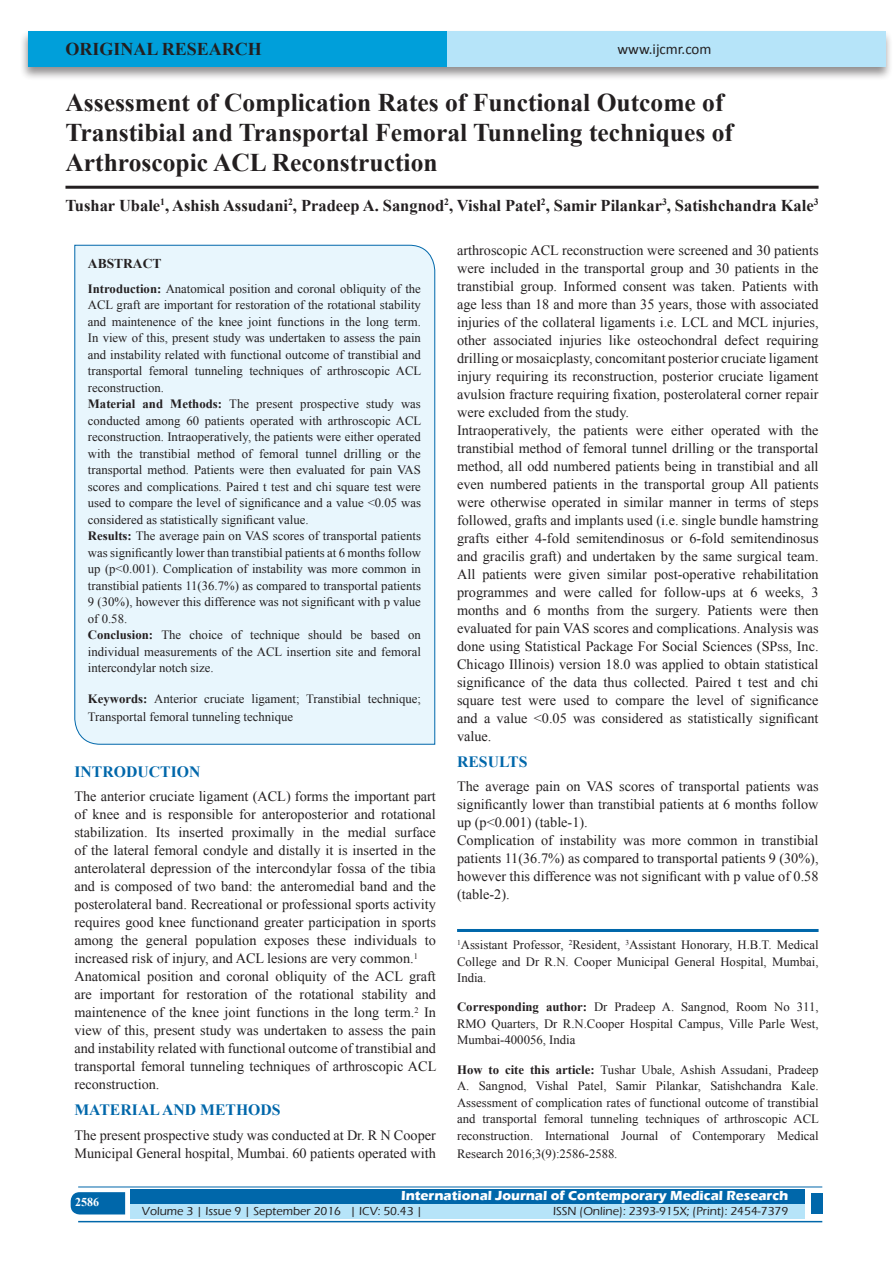
<style>
.page{position:relative;width:893px;height:1263px;background:#fff}
.page>*{position:absolute;margin:0;border:0;box-sizing:border-box;transform-origin:0 0}
.A_Title_New{font:700 25.5px/30px "Times New Roman";color:#231f20}
.AT_new{font:700 18px "Times New Roman";color:#231f20}
.AU-New{font:700 16.5px "Times New Roman";color:#231f20}
.t1{font:700 15.75px "Times New Roman";color:#0067aa}
.t2{font:15px "Calibri";color:#231f20}
.TX_New{font:14.25px/18px "Times New Roman";color:#231f20;text-align:justify}
.t3{font:700 13.5px "Eras ITC";color:#fff}
.t4{font:700 13.5px "Times New Roman";color:#231f20}
.HTC_new{font:12.75px/16.5px "Times New Roman";color:#231f20}
.Affi_New{font:12.75px/16.5px "Times New Roman";color:#231f20;text-align:justify}
.Corresponding{font:12.75px/16.5px "Times New Roman";color:#231f20;text-align:justify}
.t5{font:500 12px "Eras ITC";color:#231f20}
.t6{font:700 12px "Times New Roman";color:#fff}
.s1{font-weight:700}
</style>
<div class="page">
<div style="left:19px;top:29px;width:874px;height:52px;background:#231f20;opacity:.5"></div>
<div style="left:28px;top:31px;width:857px;height:35px;background:#b6e4f9"></div>
<div style="left:28px;top:31px;width:418px;height:35px;background:#009fda"></div>
<svg style="left:71px;top:1192px;width:54px;height:22px"></svg>
<div style="left:130px;top:1189px;width:674px;height:15px;background:#0067aa"></div>
<div style="left:130px;top:1204px;width:674px;height:15px;background:#b6e4f9"></div>
<hr style="left:78px;top:1186px;width:744px;height:1px;background:#0067aa">
<hr style="left:78px;top:1221px;width:744px;height:1px;background:#0067aa">
<div style="left:811px;top:1193px;width:11px;height:21px;background:#0067aa"></div>
<hr style="left:65px;top:186px;width:754px;height:3px;background:#231f20">
<div style="left:74px;top:244px;width:361px;height:501px;background:#e8f6fd"></div>
<hr style="left:457px;top:929px;width:362px;height:3px;background:#0067aa">
<p class="AT_new" style="left:65px;top:36px;width:198px">ORIGINAL RESEARCH</p>
<p class="t2" style="left:617px;top:40px;width:96px">www.ijcmr.com</p>
<p class="A_Title_New" style="left:65px;top:87px;width:669px">Assessment of Complication Rates of Functional Outcome of<br>Transtibial and Transportal Femoral Tunneling techniques of<br>Arthroscopic ACL Reconstruction</p>
<p class="AU-New" style="left:65px;top:194px;width:755px">Tushar Ubale<sup>1</sup>, Ashish Assudani<sup>2</sup>, Pradeep A. Sangnod<sup>2</sup>, Vishal Patel<sup>2</sup>, Samir Pilankar<sup>3</sup>, Satishchandra Kale<sup>3</sup></p>
<p class="t4" style="left:88px;top:254px;width:75px">ABSTRACT</p>
<p class="HTC_new" style="left:88px;top:280px;width:335px"><span class="s1">Introduction:</span> Anatomical position and coronal obliquity of the ACL graft are important for restoration of the rotational stability and maintenence of the knee joint functions in the long term.<br>In view of this, present study was undertaken to assess the pain and instability related with functional outcome of transtibial and transportal femoral tunneling techniques of arthroscopic ACL reconstruction.<br><span class="s1">Material and Methods:</span> The present prospective study was conducted among 60 patients operated with arthroscopic ACL reconstruction. Intraoperatively, the patients were either operated with the transtibial method of femoral tunnel drilling or the transportal method. Patients were then evaluated for pain VAS scores and complications. Paired t test and chi square test were used to compare the level of significance and a value &lt;0.05 was considered as statistically significant value.<br><span class="s1">Results:</span> The average pain on VAS scores of transportal patients was significantly lower than transtibial patients at 6 months follow up (p&lt;0.001). Complication of instability was more common in transtibial patients 11(36.7%) as compared to transportal patients 9 (30%), however this difference was not significant with p value of 0.58.<br><span class="s1">Conclusion:</span> The choice of technique should be based on individual measurements of the ACL insertion site and femoral intercondylar notch size.</p>
<p class="HTC_new" style="left:88px;top:689px;width:335px;line-height:18px"><span class="s1">Keywords:</span> Anterior cruciate ligament; Transtibial technique;<br>Transportal femoral tunneling technique</p>
<h1 class="t1" style="left:74px;top:761px;width:127px">INTRODUCTION</h1>
<p class="TX_New" style="left:74px;top:787px;width:363px">The anterior cruciate ligament (ACL) forms the important part of knee and is responsible for anteroposterior and rotational stabilization. Its inserted proximally in the medial surface of the lateral femoral condyle and distally it is inserted in the anterolateral depression of the intercondylar fossa of the tibia and is composed of two band: the anteromedial band and the posterolateral band. Recreational or professional sports activity requires good knee functionand greater participation in sports among the general population exposes these individuals to increased risk of injury, and ACL lesions are very common.<sup>1</sup></p>
<p class="TX_New" style="left:74px;top:967px;width:363px">Anatomical position and coronal obliquity of the ACL graft are important for restoration of the rotational stability and maintenence of the knee joint functions in the long term.<sup>2</sup> In view of this, present study was undertaken to assess the pain and instability related with functional outcome of transtibial and transportal femoral tunneling techniques of arthroscopic ACL reconstruction.</p>
<h1 class="t1" style="left:74px;top:1099px;width:208px">MATERIAL AND METHODS</h1>
<p class="TX_New" style="left:74px;top:1125px;width:363px">The present prospective study was conducted at Dr. R N Cooper<br>Municipal General hospital, Mumbai. 60 patients operated with</p>
<p class="TX_New" style="left:457px;top:241px;width:363px">arthroscopic ACL reconstruction were screened and 30 patients were included in the transportal group and 30 patients in the transtibial group. Informed consent was taken. Patients with age less than 18 and more than 35 years, those with associated injuries of the collateral ligaments i.e. LCL and MCL injuries, other associated injuries like osteochondral defect requiring drilling or mosaicplasty, concomitant posterior cruciate ligament injury requiring its reconstruction, posterior cruciate ligament avulsion fracture requiring fixation, posterolateral corner repair were excluded from the study.</p>
<p class="TX_New" style="left:457px;top:421px;width:363px">Intraoperatively, the patients were either operated with the transtibial method of femoral tunnel drilling or the transportal method, all odd numbered patients being in transtibial and all even numbered patients in the transportal group All patients were otherwise operated in similar manner in terms of steps followed, grafts and implants used (i.e. single bundle hamstring grafts either 4-fold semitendinosus or 6-fold semitendinosus and gracilis graft) and undertaken by the same surgical team.<br>All patients were given similar post-operative rehabilitation programmes and were called for follow-ups at 6 weeks, 3 months and 6 months from the surgery. Patients were then evaluated for pain VAS scores and complications. Analysis was done using Statistical Package For Social Sciences (SPss, Inc.<br>Chicago Illinois) version 18.0 was applied to obtain statistical significance of the data thus collected. Paired t test and chi square test were used to compare the level of significance and a value &lt;0.05 was considered as statistically significant value.</p>
<h1 class="t1" style="left:457px;top:750px;width:72px">RESULTS</h1>
<p class="TX_New" style="left:457px;top:777px;width:363px">The average pain on VAS scores of transportal patients was significantly lower than transtibial patients at 6 months follow up (p&lt;0.001) (table-1).</p>
<p class="TX_New" style="left:457px;top:831px;width:363px">Complication of instability was more common in transtibial patients 11(36.7%) as compared to transportal patients 9 (30%), however this difference was not significant with p value of 0.58 (table-2).</p>
<p class="Affi_New" style="left:457px;top:936px;width:363px"><sup>1</sup>Assistant Professor, <sup>2</sup>Resident, <sup>3</sup>Assistant Honorary, H.B.T. Medical College and Dr R.N. Cooper Municipal General Hospital, Mumbai, India.</p>
<p class="Corresponding" style="left:457px;top:998px;width:363px"><span class="s1">Corresponding author:</span> Dr Pradeep A. Sangnod, Room No 311, RMO Quarters, Dr R.N.Cooper Hospital Campus, Ville Parle West, Mumbai-400056, India</p>
<p class="HTC_new" style="left:457px;top:1061px;width:363px;text-align:justify"><span class="s1">How to cite this article:</span> Tushar Ubale, Ashish Assudani, Pradeep A. Sangnod, Vishal Patel, Samir Pilankar, Satishchandra Kale.<br>Assessment of complication rates of functional outcome of transtibial and transportal femoral tunneling techniques of arthroscopic ACL reconstruction. International Journal of Contemporary Medical</p>
<p class="HTC_new" style="left:457px;top:1145px;width:162px">Research 2016;3(9):2586-2588.</p>
<h4 class="t6" style="left:75px;top:1194px;width:26px">2586</h4>
<p class="t3" style="left:401px;top:1188px;width:389px">International Journal of Contemporary Medical Research</p>
<p class="t5" style="left:142px;top:1204px;width:282px">Volume 3 | Issue 9 | September 2016 | ICV: 50.43 |</p>
<p class="t5" style="left:553px;top:1204px;width:237px">ISSN (Online): 2393-915X; (Print): 2454-7379</p>
</div>
